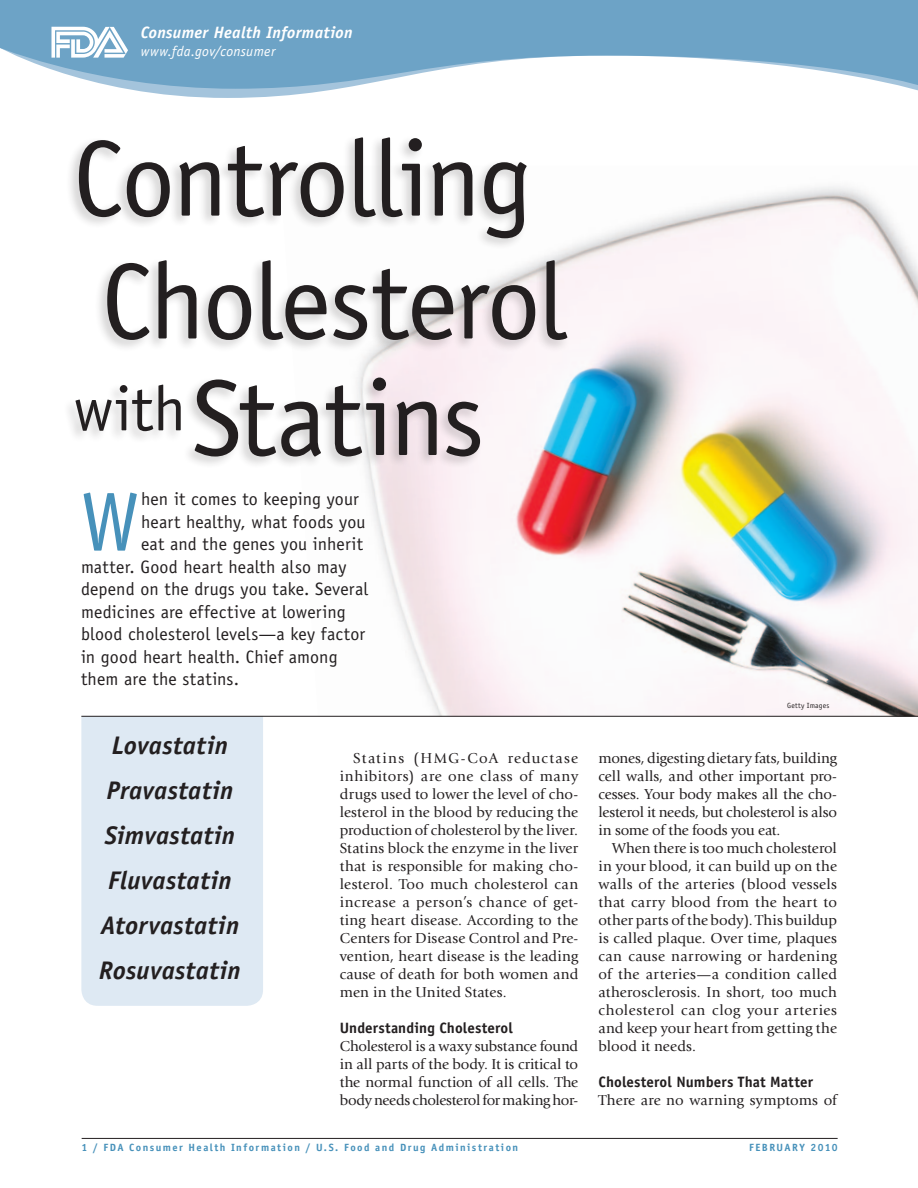
<style>
.page{position:relative;width:918px;height:1188px;background:#fff}
.page>*{position:absolute;margin:0;border:0;box-sizing:border-box;transform-origin:0 0}
.Main_Titles{font:108px "Officina Sans Std";letter-spacing:-.02em;color:#231f20}
.Intro-graph{font:83.1px "Officina Sans Std";color:#4791ba}
.Body_Text{font:italic 700 25.5px "Officina Sans Std";letter-spacing:.005em;color:#231f20}
.Intro-graph-2{font:18px "Officina Sans Std";letter-spacing:.005em;color:#231f20}
.t1{font:italic 700 16.5px "Officina Sans Std";letter-spacing:.015em;color:#fff}
.Body_Text-2{font:15px/18px "Giovanni Std";letter-spacing:-.005em;color:#231f20;text-align:justify}
.Sub-Heads{font:700 15px "Officina Sans Std";letter-spacing:.01em;color:#231f20}
.t2{font:italic 14.25px "Officina Sans Std";letter-spacing:.025em;color:#fff}
.t3{font:700 10.5px "Officina Sans Std";letter-spacing:.14em;color:#4791ba}
.Photo_Credits{font:7.5px "Officina Sans Std";letter-spacing:.03em;color:#231f20}
</style>
<div class="page">
<svg style="left:128px;top:89px;width:790px;height:9px"></svg>
<svg style="left:0;top:0;width:918px;height:89px;fill:#6da3c6"></svg>
<img style="left:279px;top:186px;width:639px;height:530px">
<div style="left:81px;top:701px;width:182px;height:305px;background:#dee9f3;border-radius:16px"></div>
<div style="left:67px;top:691px;width:209px;height:25px;background:#fff"></div>
<div style="left:62px;top:134px;width:508px;height:334px;background:#231f20;opacity:.2"></div>
<hr style="left:81px;top:716px;width:837px;height:1px;background:#231f20">
<hr style="left:82px;top:1138px;width:756px;height:1px;background:#231f20">
<svg style="left:51px;top:27px;width:76px;height:31px"></svg>
<p class="t1" style="left:141px;top:22px;width:213px">Consumer Health Information</p>
<p class="t2" style="left:141px;top:43px;width:136px">www.fda.gov/consumer</p>
<p class="Main_Titles" style="left:73px;top:116px;width:461px">Controlling</p>
<p class="Main_Titles" style="left:102px;top:239px;width:466px">Cholesterol</p>
<p class="Main_Titles" style="left:73px;top:355px;width:413px"><sup>with</sup>Statins</p>
<p class="Intro-graph" style="left:81px;top:473px;width:60px">W</p>
<p class="Intro-graph-2" style="left:141px;top:488px;width:219px">hen it comes to keeping your</p>
<p class="Intro-graph-2" style="left:141px;top:511px;width:226px">heart healthy, what foods you</p>
<p class="Intro-graph-2" style="left:141px;top:533px;width:223px">eat and the genes you inherit</p>
<p class="Intro-graph-2" style="left:81px;top:556px;width:267px">matter. Good heart health also may</p>
<p class="Intro-graph-2" style="left:81px;top:578px;width:289px">depend on the drugs you take. Several</p>
<p class="Intro-graph-2" style="left:81px;top:601px;width:266px">medicines are effective at lowering</p>
<p class="Intro-graph-2" style="left:81px;top:623px;width:286px">blood cholesterol levels—a key factor</p>
<p class="Intro-graph-2" style="left:81px;top:646px;width:258px">in good heart health. Chief among</p>
<p class="Intro-graph-2" style="left:81px;top:668px;width:160px">them are the statins.</p>
<p class="Body_Text" style="left:112px;top:730px;width:118px">Lovastatin</p>
<p class="Body_Text" style="left:107px;top:775px;width:128px">Pravastatin</p>
<p class="Body_Text" style="left:105px;top:820px;width:132px">Simvastatin</p>
<p class="Body_Text" style="left:108px;top:865px;width:125px">Fluvastatin</p>
<p class="Body_Text" style="left:101px;top:910px;width:140px">Atorvastatin</p>
<p class="Body_Text" style="left:99px;top:955px;width:143px">Rosuvastatin</p>
<p class="Body_Text-2" style="left:340px;top:749px;width:240px;text-indent:14px">Statins (HMG-CoA reductase inhibitors) are one class of many drugs used to lower the level of cho&shy;lesterol in the blood by reducing the production of cholesterol by the liver.<br>Statins block the enzyme in the liver that is responsible for making cho&shy;lesterol. Too much cholesterol can increase a person’s chance of get&shy;ting heart disease. According to the Centers for Disease Control and Pre&shy;vention, heart disease is the leading cause of death for both women and men in the United States.</p>
<p class="Sub-Heads" style="left:340px;top:1019px;width:175px">Understanding Cholesterol</p>
<p class="Body_Text-2" style="left:340px;top:1037px;width:240px">Cholesterol is a waxy substance found in all parts of the body. It is critical to the normal function of all cells. The body needs cholesterol for making hor-</p>
<p class="Photo_Credits" style="left:787px;top:701px;width:44px">Getty Images</p>
<p class="Body_Text-2" style="left:598px;top:749px;width:240px">mones, digesting dietary fats, building cell walls, and other important pro&shy;cesses. Your body makes all the cho&shy;lesterol it needs, but cholesterol is also in some of the foods you eat.</p>
<p class="Body_Text-2" style="left:598px;top:839px;width:240px;text-indent:14px">When there is too much cholesterol in your blood, it can build up on the walls of the arteries (blood vessels that carry blood from the heart to other parts of the body). This buildup is called plaque. Over time, plaques can cause narrowing or hardening of the arteries—a condition called atherosclerosis. In short, too much cholesterol can clog your arteries and keep your heart from getting the blood it needs.</p>
<p class="Sub-Heads" style="left:598px;top:1073px;width:216px">Cholesterol Numbers That Matter</p>
<p class="Body_Text-2" style="left:598px;top:1091px;width:240px">There are no warning symptoms of</p>
<p class="t3" style="left:82px;top:1141px;width:438px">1 / FDA Consumer Health Information / U.S. Food and Drug Administration</p>
<p class="t3" style="left:749px;top:1141px;width:90px">FEBRUARY 2010</p>
</div>
